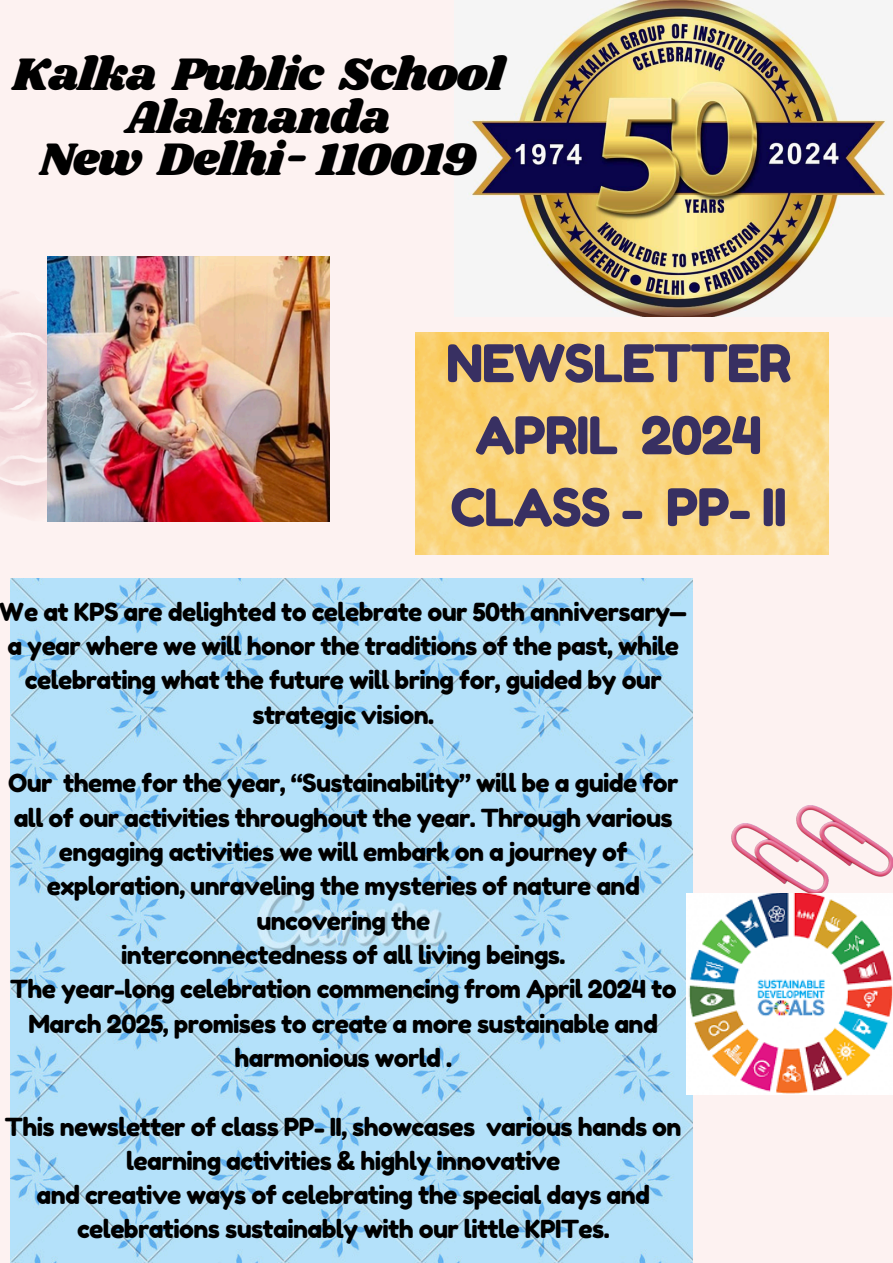
<style>
.page{position:relative;width:893px;height:1263px;background:#fdf2f1}
.page>*{position:absolute;margin:0;border:0;box-sizing:border-box;transform-origin:0 0}
.t1{font:51.75px/72px "Fredoka One";letter-spacing:-.025em;color:#383062;text-align:center}
.t2{font:47.25px/42.2px "Shrikhand";letter-spacing:-.025em;color:#000;text-align:center}
.t3{font:24.83px/34.3px "Fredoka One";letter-spacing:-.025em;color:#000;text-align:center}
</style>
<div class="page">
<img style="left:0;top:291px;width:47px;height:223px">
<img style="left:47px;top:257px;width:283px;height:265px">
<img style="left:467px;top:0;width:420px;height:316px">
<img style="left:415px;top:332px;width:413px;height:222px">
<img style="left:10px;top:579px;width:683px;height:684px">
<img style="left:797px;top:806px;width:96px;height:70px">
<img style="left:732px;top:823px;width:96px;height:71px">
<img style="left:686px;top:894px;width:206px;height:201px">
<p class="t2" style="left:12px;top:55px;width:493px">Kalka Public School<br>Alaknanda<br>New Delhi- 110019</p>
<p class="t1" style="left:446px;top:327px;width:347px">NEWSLETTER<br>APRIL 2024<br>CLASS - PP- II</p>
<p class="t3" style="left:0;top:594px;width:688px">We at KPS are delighted to celebrate our 50th anniversary— a year where we will honor the traditions of the past, while celebrating what the future will bring for, guided by our strategic vision.</p>
<p class="t3" style="left:8px;top:766px;width:672px">Our theme for the year, “Sustainability” will be a guide for all of our activities throughout the year. Through various engaging activities we will embark on a journey of exploration, unraveling the mysteries of nature and uncovering the</p>
<p class="t3" style="left:121px;top:937px;width:445px">interconnectedness of all living beings.</p>
<p class="t3" style="left:10px;top:972px;width:668px">The year-long celebration commencing from April 2024 to<br>March 2025, promises to create a more sustainable and harmonious world .</p>
<p class="t3" style="left:5px;top:1109px;width:678px">This newsletter of class PP- II, showcases various hands on learning activities &amp; highly innovative</p>
<p class="t3" style="left:36px;top:1178px;width:615px">and creative ways of celebrating the special days and celebrations sustainably with our little KPITes.</p>
</div>
